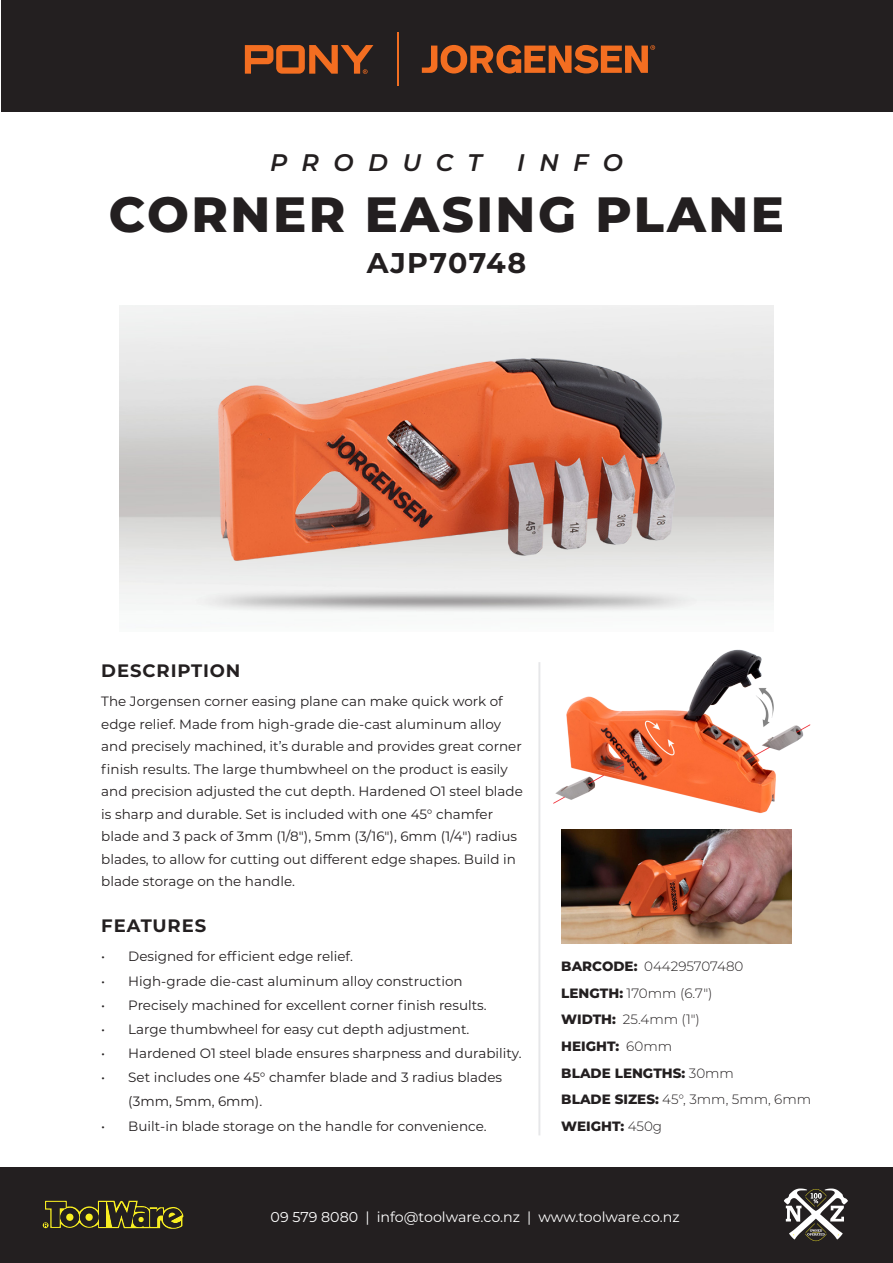
<style>
.page{position:relative;width:893px;height:1263px;background:#fff}
.page>*{position:absolute;margin:0;border:0;box-sizing:border-box;transform-origin:0 0}
.t1{font:800 49.5px "Montserrat";letter-spacing:.05em;color:#231f20}
.t2{font:700 28.5px "Montserrat";letter-spacing:.05em;color:#231f20}
.t3{font:italic 600 24px "Montserrat";letter-spacing:.6em;color:#231f20}
.t4{font:700 18px "Montserrat";letter-spacing:.05em;color:#231f20}
.t5{font:14.25px "Montserrat";color:#fff}
.Body_Text{font:13.5px/22.5px "Montserrat";color:#231f20}
.Specifications{font:300 13.5px "Montserrat";color:#231f20}
.Specifications-2{font:800 13.5px "Montserrat";color:#231f20}
.s1{font-weight:800}
.s2{font-weight:300}
</style>
<div class="page">
<div style="left:0;top:1167px;width:893px;height:96px;background:#231f20"></div>
<svg style="left:43px;top:1200px;width:141px;height:29px"></svg>
<svg style="left:784px;top:1188px;width:64px;height:53px"></svg>
<div style="left:1px;top:1px;width:891px;height:111px;background:#231f20"></div>
<hr style="left:397px;top:33px;width:2px;height:53px;background:#f36e21">
<svg style="left:245px;top:45px;width:128px;height:29px"></svg>
<svg style="left:422px;top:45px;width:233px;height:29px"></svg>
<hr style="left:538px;top:662px;width:2px;height:473px;background:#e6e7e9">
<img style="left:538px;top:649px;width:273px;height:182px">
<img style="left:164px;top:348px;width:565px;height:223px">
<img style="left:561px;top:829px;width:231px;height:115px">
<p class="t3" style="left:270px;top:145px;width:213px">PRODUCT</p>
<p class="t3" style="left:517px;top:145px;width:107px">INFO</p>
<p class="t1" style="left:109px;top:178px;width:677px">CORNER EASING PLANE</p>
<p class="t2" style="left:367px;top:243px;width:161px">AJP70748</p>
<p class="t4" style="left:101px;top:657px;width:141px">DESCRIPTION</p>
<p class="Body_Text" style="left:101px;top:690px;width:423px">The Jorgensen corner easing plane can make quick work of edge relief. Made from high-grade die-cast aluminum alloy and precisely machined, it’s durable and provides great corner finish results. The large thumbwheel on the product is easily and precision adjusted the cut depth. Hardened O1 steel blade is sharp and durable. Set is included with one 45° chamfer blade and 3 pack of 3mm (1/8"), 5mm (3/16"), 6mm (1/4") radius blades, to allow for cutting out different edge shapes. Build in blade storage on the handle.</p>
<p class="t4" style="left:101px;top:912px;width:106px">FEATURES</p>
<p class="Body_Text" style="left:101px;top:945px;width:253px">• Designed for efficient edge relief.</p>
<p class="Body_Text" style="left:101px;top:969px;width:363px">• High-grade die-cast aluminum alloy construction</p>
<p class="Body_Text" style="left:101px;top:993px;width:387px">• Precisely machined for excellent corner finish results.</p>
<p class="Body_Text" style="left:101px;top:1017px;width:370px">• Large thumbwheel for easy cut depth adjustment.</p>
<p class="Body_Text" style="left:101px;top:1041px;width:422px">• Hardened O1 steel blade ensures sharpness and durability.</p>
<p class="Body_Text" style="left:128px;top:1065px;width:375px;line-height:24.2px;text-indent:-27px">• Set includes one 45° chamfer blade and 3 radius blades (3mm, 5mm, 6mm).</p>
<p class="Body_Text" style="left:101px;top:1114px;width:387px">• Built-in blade storage on the handle for convenience.</p>
<p class="Specifications" style="left:561px;top:957px;width:184px"><span class="s1">BARCODE:</span> 044295707480</p>
<p class="Specifications" style="left:561px;top:984px;width:153px"><span class="s1">LENGTH:</span> 170mm (6.7")</p>
<p class="Specifications" style="left:561px;top:1010px;width:140px"><span class="s1">WIDTH:</span> 25.4mm (1")</p>
<p class="Specifications-2" style="left:561px;top:1036px;width:112px">HEIGHT: <span class="s2">60mm</span></p>
<p class="Specifications-2" style="left:561px;top:1063px;width:174px">BLADE LENGTHS: <span class="s2">30mm</span></p>
<p class="Specifications" style="left:561px;top:1090px;width:251px"><span class="s1">BLADE SIZES:</span> 45°, 3mm, 5mm, 6mm</p>
<p class="Specifications-2" style="left:561px;top:1116px;width:102px">WEIGHT: <span class="s2">450g</span></p>
<p class="t5" style="left:271px;top:1207px;width:411px">09 579 8080 | info@toolware.co.nz | www.toolware.co.nz</p>
</div>
